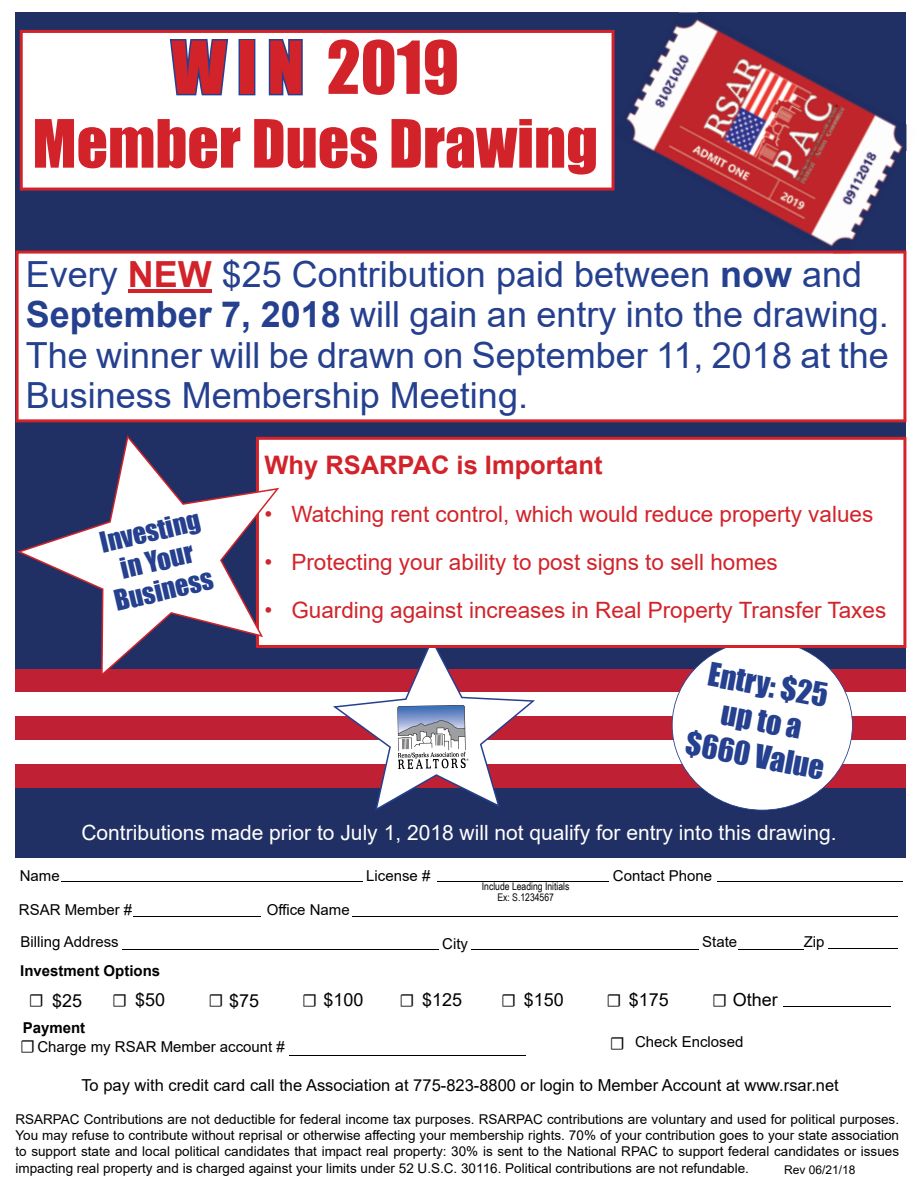
<style>
.page{position:relative;width:918px;height:1188px;background:#fff}
.page>*{position:absolute;margin:0;border:0;box-sizing:border-box;transform-origin:0 0}
.t1{font:67.5px "Impact";color:#d2232a}
.t2{font:61.5px "Impact";color:#d2232a}
.t3{font:36px/40.5px "Arial";color:#25408f}
.t4{font:30px/36px "Impact";color:#25408f;text-align:center}
.t5{font:26.55px/30px "Impact";color:#25408f;text-align:center}
.t6{font:700 25.5px "Arial";color:#d2232a}
.t7{font:22.5px "Arial";color:#d2232a}
.t8{font:21px "Arial";color:#fff}
.t9{font:18px "Arial";color:#000}
.t10{font:18px "Minion Pro";color:#000}
.t11{font:16.5px "Arial";color:#000}
.t12{font:15px "Arial";color:#000}
.t13{font:700 15px "Arial";color:#000}
.t14{font:13.5px/16.2px "Arial";color:#000;text-align:justify}
.t15{font:12px "Arial";color:#000}
.t16{font:10.5px/11.2px "Arial Narrow";color:#000;text-align:center}
.s1{font-weight:700;color:#d2232a}
.s2{font-weight:700}
.s3{font-family:"Minion Pro"}
</style>
<div class="page">
<div style="left:15px;top:13px;width:891px;height:845px;background:#213064"></div>
<div style="left:15px;top:764px;width:891px;height:24px;background:#c02033"></div>
<div style="left:15px;top:740px;width:891px;height:24px;background:#fff"></div>
<div style="left:15px;top:716px;width:891px;height:24px;background:#c02033"></div>
<div style="left:15px;top:692px;width:891px;height:24px;background:#fff"></div>
<div style="left:15px;top:670px;width:891px;height:22px;background:#c02033"></div>
<svg style="left:333px;top:648px;width:202px;height:163px"></svg>
<svg style="left:672px;top:648px;width:181px;height:163px"></svg>
<div style="left:20px;top:30px;width:595px;height:161px;background:#fff"></div>
<svg style="left:168px;top:37px;width:62px;height:85px;background:#d1d7e7"></svg>
<div style="left:239px;top:39px;width:16px;height:56px;border:3px solid #25408f"></div>
<svg style="left:267px;top:38px;width:37px;height:59px;background:#b5bed9"></svg>
<div style="left:279px;top:437px;width:627px;height:211px;background:#fff"></div>
<div style="left:16px;top:251px;width:890px;height:171px;background:#fff"></div>
<hr style="left:128px;top:289px;width:84px;height:4px;background:#d2232a">
<svg style="left:17px;top:435px;width:262px;height:241px"></svg>
<hr style="left:61px;top:881px;width:301px;height:1px;background:#000">
<hr style="left:437px;top:881px;width:172px;height:1px;background:#000">
<hr style="left:718px;top:881px;width:185px;height:1px;background:#000">
<hr style="left:133px;top:916px;width:127px;height:1px;background:#000">
<hr style="left:353px;top:917px;width:545px;height:1px;background:#000">
<hr style="left:122px;top:950px;width:316px;height:1px;background:#000">
<hr style="left:471px;top:950px;width:228px;height:1px;background:#000">
<hr style="left:738px;top:949px;width:66px;height:1px;background:#000">
<hr style="left:828px;top:948px;width:70px;height:1px;background:#000">
<hr style="left:289px;top:1055px;width:237px;height:1px;background:#000">
<hr style="left:783px;top:1006px;width:107px;height:1px;background:#000">
<img style="left:615px;top:13px;width:291px;height:238px">
<img style="left:834px;top:254px;width:17px;height:7px">
<img style="left:828px;top:251px;width:25px;height:3px">
<h1 class="t1" style="left:172px;top:15px;width:289px">W I N 2019</h1>
<h2 class="t2" style="left:33px;top:96px;width:567px">Member Dues Drawing</h2>
<h3 class="t3" style="left:26px;top:254px;width:864px">Every <span class="s1">NEW</span> $25 Contribution paid between <span class="s2">now</span> and <span class="s2">September 7, 2018</span> will gain an entry into the drawing.<br>The winner will be drawn on September 11, 2018 at the Business Membership Meeting.</h3>
<h3 class="t5" style="left:97px;top:527px;width:103px;rotate:-13deg">Investing in Your<br>Business</h3>
<h3 class="t6" style="left:264px;top:447px;width:340px">Why RSARPAC is Important</h3>
<h3 class="t7" style="left:264px;top:499px;width:610px">• Watching rent control, which would reduce property values</h3>
<h3 class="t7" style="left:264px;top:547px;width:515px">• Protecting your ability to post signs to sell homes</h3>
<h3 class="t7" style="left:264px;top:595px;width:623px">• Guarding against increases in Real Property Transfer Taxes</h3>
<h3 class="t4" style="left:702px;top:654px;width:142px;rotate:10deg">Entry: $25 up to a $660 Value</h3>
<h3 class="t8" style="left:81px;top:818px;width:757px">Contributions made prior to July 1, 2018 will not qualify for entry into this drawing.</h3>
<p class="t12" style="left:20px;top:865px;width:42px">Name</p>
<p class="t12" style="left:366px;top:865px;width:66px">License #</p>
<p class="t16" style="left:482px;top:881px;width:89px">Include Leading Initials<br>Ex: S.1234567</p>
<p class="t12" style="left:613px;top:865px;width:101px">Contact Phone</p>
<p class="t12" style="left:19px;top:900px;width:115px">RSAR Member #</p>
<p class="t12" style="left:267px;top:900px;width:84px">Office Name</p>
<p class="t12" style="left:20px;top:932px;width:100px">Billing Address</p>
<p class="t12" style="left:442px;top:934px;width:27px">City</p>
<p class="t12" style="left:702px;top:932px;width:37px">State</p>
<p class="t12" style="left:804px;top:931px;width:22px">Zip</p>
<p class="t13" style="left:20px;top:960px;width:142px">Investment Options</p>
<h3 class="t9" style="left:29px;top:988px;width:55px"><span class="s3">☐</span> $25</h3>
<h3 class="t9" style="left:112px;top:988px;width:55px"><span class="s3">☐</span> $50</h3>
<h3 class="t9" style="left:208px;top:988px;width:52px"><span class="s3">☐</span> $75</h3>
<h3 class="t9" style="left:302px;top:988px;width:63px"><span class="s3">☐</span> $100</h3>
<h3 class="t9" style="left:400px;top:988px;width:64px"><span class="s3">☐</span> $125</h3>
<h3 class="t9" style="left:501px;top:987px;width:64px"><span class="s3">☐</span> $150</h3>
<h3 class="t9" style="left:606px;top:987px;width:64px"><span class="s3">☐</span> $175</h3>
<h3 class="t9" style="left:712px;top:988px;width:67px"><span class="s3">☐</span> Other</h3>
<p class="t13" style="left:23px;top:1017px;width:64px">Payment</p>
<p class="t12" style="left:37px;top:1036px;width:249px">Charge my RSAR Member account #</p>
<h3 class="t10" style="left:20px;top:1034px;width:17px">☐</h3>
<h3 class="t10" style="left:610px;top:1031px;width:17px">☐</h3>
<p class="t12" style="left:635px;top:1031px;width:110px">Check Enclosed</p>
<p class="t11" style="left:81px;top:1074px;width:759px">To pay with credit card call the Association at 775-823-8800 or login to Member Account at www.rsar.net</p>
<p class="t14" style="left:15px;top:1111px;width:885px">RSARPAC Contributions are not deductible for federal income tax purposes. RSARPAC contributions are voluntary and used for political purposes.<br>You may refuse to contribute without reprisal or otherwise affecting your membership rights. 70% of your contribution goes to your state association to support state and local political candidates that impact real property: 30% is sent to the National RPAC to support federal candidates or issues impacting real property and is charged against your limits under 52 U.S.C. 30116. Political contributions are not refundable.</p>
<p class="t15" style="left:784px;top:1162px;width:73px">Rev 06/21/18</p>
</div>
